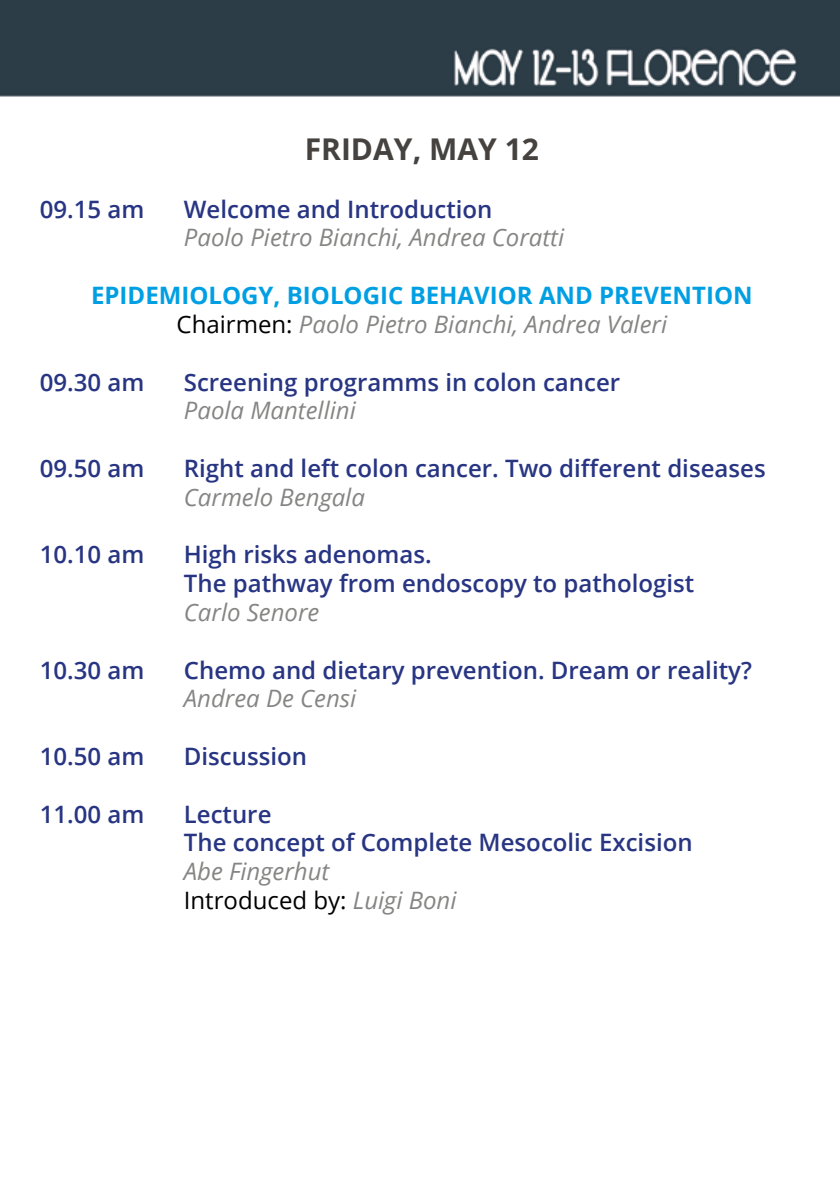
<style>
.page{position:relative;width:840px;height:1191px;background:#fff}
.page>*{position:absolute;margin:0;border:0;box-sizing:border-box;transform-origin:0 0}
.t1{font:700 30px "Open Sans";color:#45423f}
.t2{font:600 24px/28.8px "Open Sans";color:#283583}
.t3{font:italic 24px/28.8px "Open Sans";color:#858584}
.t4{font:700 24px/28.8px "Open Sans";color:#009fe3;text-align:center}
.s1{font-weight:400;color:#000}
.s2{font-weight:400;font-style:italic;color:#858584}
.s3{font-style:normal;color:#000}
</style>
<div class="page">
<img style="left:0;top:0;width:839px;height:97px">
<p class="t1" style="left:304px;top:128px;width:236px">FRIDAY, MAY 12</p>
<p class="t2" style="left:40px;top:194px;width:106px">09.15 am</p>
<p class="t2" style="left:184px;top:194px;width:310px">Welcome and Introduction</p>
<p class="t3" style="left:184px;top:223px;width:381px">Paolo Pietro Bianchi, Andrea Coratti</p>
<p class="t4" style="left:91px;top:280px;width:662px">EPIDEMIOLOGY, BIOLOGIC BEHAVIOR AND PREVENTION<br><span class="s1">Chairmen:</span> <span class="s2">Paolo Pietro Bianchi, Andrea Valeri</span></p>
<p class="t2" style="left:40px;top:367px;width:106px">09.30 am</p>
<p class="t2" style="left:184px;top:367px;width:437px">Screening programms in colon cancer</p>
<p class="t3" style="left:184px;top:395px;width:173px">Paola Mantellini</p>
<p class="t2" style="left:40px;top:453px;width:106px">09.50 am</p>
<p class="t2" style="left:184px;top:453px;width:583px">Right and left colon cancer. Two different diseases</p>
<p class="t3" style="left:184px;top:482px;width:182px">Carmelo Bengala</p>
<p class="t2" style="left:40px;top:540px;width:106px">10.10 am</p>
<p class="t2" style="left:184px;top:540px;width:511px">High risks adenomas.<br>The pathway from endoscopy to pathologist</p>
<p class="t3" style="left:184px;top:597px;width:137px">Carlo Senore</p>
<p class="t2" style="left:40px;top:655px;width:106px">10.30 am</p>
<p class="t2" style="left:184px;top:655px;width:569px">Chemo and dietary prevention. Dream or reality?</p>
<p class="t3" style="left:184px;top:683px;width:174px">Andrea De Censi</p>
<p class="t2" style="left:40px;top:741px;width:106px">10.50 am</p>
<p class="t2" style="left:184px;top:741px;width:125px">Discussion</p>
<p class="t2" style="left:40px;top:799px;width:106px">11.00 am</p>
<p class="t2" style="left:184px;top:799px;width:510px">Lecture<br>The concept of Complete Mesocolic Excision</p>
<p class="t3" style="left:184px;top:856px;width:274px">Abe Fingerhut<br><span class="s3">Introduced by:</span> Luigi Boni</p>
</div>
